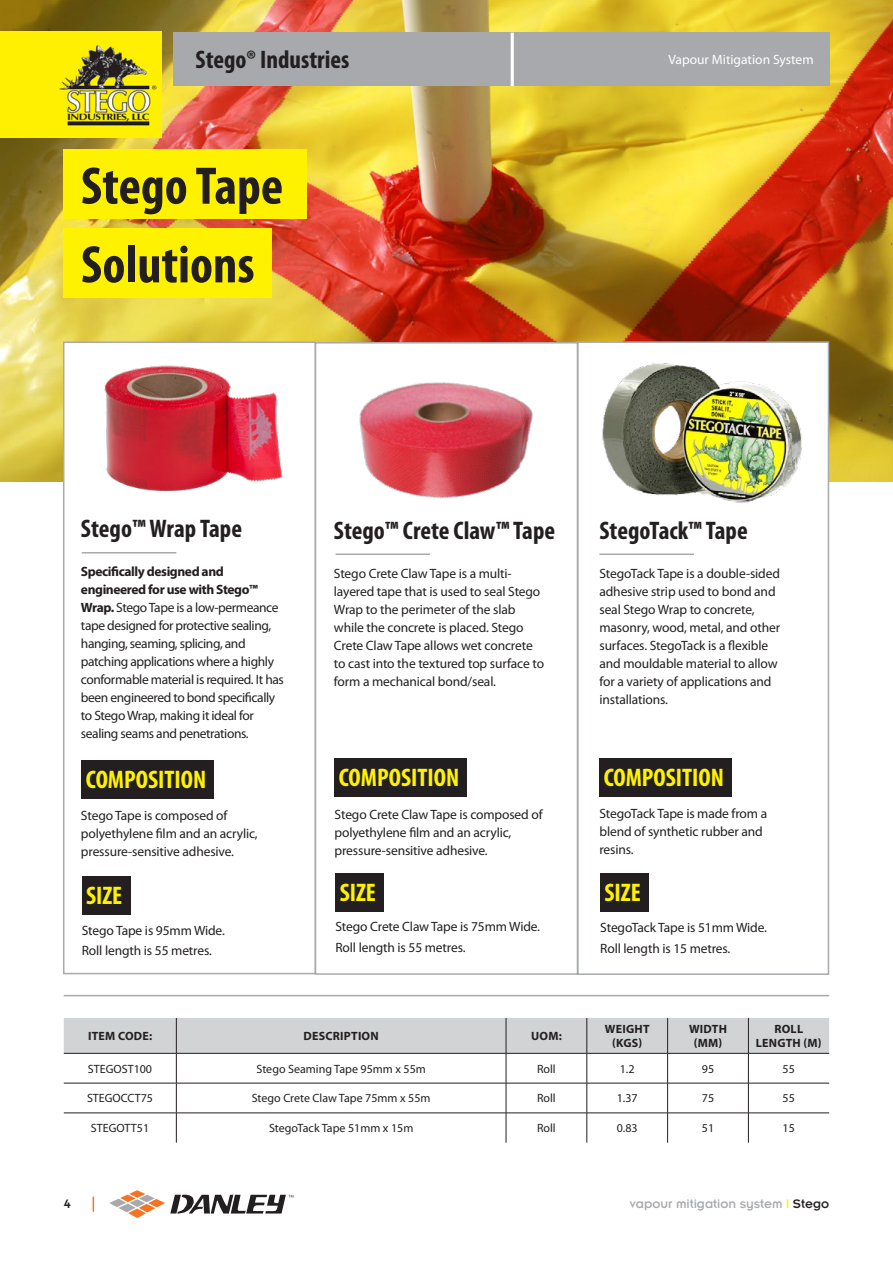
<style>
.page{position:relative;width:893px;height:1263px;background:#fff}
.page>*{position:absolute;margin:0;border:0;box-sizing:border-box;transform-origin:0 0}
.t1{font:700 condensed 53.25px/78.6px "Myriad Pro";color:#231f20}
.t2{font:700 condensed 25.5px "Myriad Pro";color:#231f20}
.t3{font:700 condensed 25.5px "Myriad Pro";color:#fff200}
.t4{font:13.5px/18px "Myriad Pro";letter-spacing:-.01em;color:#231f20}
.t5{font:13.5px/18px "Myriad Pro";letter-spacing:-.03em;color:#231f20}
.t6{font:13.5px "Insignia LT Std";color:#a7a9ac}
.t7{font:13.5px "Myriad Pro";color:#fff}
.t8{font:13.5px "Insignia LT Std";color:#231f20}
.t9{font:12px "Myriad Pro";color:#231f20}
.t10{font:700 12px/14.4px "Myriad Pro";letter-spacing:.02em;color:#231f20;text-align:center}
.s1{font-weight:700}
.s2{color:#fff200}
.s3{color:#231f20}
</style>
<div class="page">
<img style="left:0;top:0;width:893px;height:482px">
<div style="left:577px;top:341px;width:252px;height:634px;background:#fff;border:2px solid #a7a9ac"></div>
<div style="left:315px;top:342px;width:263px;height:633px;background:#fff;border:2px solid #a7a9ac"></div>
<div style="left:63px;top:341px;width:253px;height:633px;background:#fff;border:2px solid #a7a9ac"></div>
<div style="left:63px;top:149px;width:243px;height:70px;background:#fff200"></div>
<div style="left:63px;top:228px;width:208px;height:70px;background:#fff200"></div>
<div style="left:82px;top:876px;width:49px;height:38px;background:#231f20"></div>
<div style="left:335px;top:873px;width:49px;height:38px;background:#231f20"></div>
<div style="left:600px;top:874px;width:49px;height:38px;background:#231f20"></div>
<div style="left:82px;top:761px;width:132px;height:38px;background:#231f20"></div>
<div style="left:335px;top:759px;width:132px;height:38px;background:#231f20"></div>
<div style="left:599px;top:758px;width:133px;height:38px;background:#231f20"></div>
<div style="left:64px;top:1018px;width:765px;height:35px;background:#d1d3d4"></div>
<hr style="left:176px;top:1018px;width:1px;height:35px;background:#231f20">
<hr style="left:506px;top:1018px;width:1px;height:35px;background:#231f20">
<hr style="left:587px;top:1018px;width:1px;height:35px;background:#231f20">
<hr style="left:667px;top:1018px;width:1px;height:35px;background:#231f20">
<hr style="left:748px;top:1018px;width:1px;height:35px;background:#231f20">
<hr style="left:64px;top:1053px;width:112px;height:1px;background:#231f20">
<hr style="left:176px;top:1053px;width:330px;height:1px;background:#231f20">
<hr style="left:176px;top:1053px;width:1px;height:30px;background:#231f20">
<hr style="left:506px;top:1053px;width:81px;height:1px;background:#231f20">
<hr style="left:506px;top:1053px;width:1px;height:30px;background:#231f20">
<hr style="left:587px;top:1053px;width:81px;height:1px;background:#231f20">
<hr style="left:587px;top:1053px;width:1px;height:30px;background:#231f20">
<hr style="left:668px;top:1053px;width:80px;height:1px;background:#231f20">
<hr style="left:667px;top:1053px;width:1px;height:30px;background:#231f20">
<hr style="left:748px;top:1053px;width:81px;height:1px;background:#231f20">
<hr style="left:748px;top:1053px;width:1px;height:30px;background:#231f20">
<hr style="left:176px;top:1083px;width:1px;height:30px;background:#231f20">
<hr style="left:506px;top:1083px;width:1px;height:30px;background:#231f20">
<hr style="left:587px;top:1083px;width:1px;height:30px;background:#231f20">
<hr style="left:667px;top:1083px;width:1px;height:30px;background:#231f20">
<hr style="left:748px;top:1083px;width:1px;height:30px;background:#231f20">
<hr style="left:176px;top:1113px;width:1px;height:30px;background:#231f20">
<hr style="left:506px;top:1113px;width:1px;height:30px;background:#231f20">
<hr style="left:587px;top:1113px;width:1px;height:30px;background:#231f20">
<hr style="left:667px;top:1113px;width:1px;height:30px;background:#231f20">
<hr style="left:748px;top:1113px;width:1px;height:30px;background:#231f20">
<hr style="left:64px;top:1083px;width:112px;height:1px;background:#231f20">
<hr style="left:176px;top:1083px;width:330px;height:1px;background:#231f20">
<hr style="left:506px;top:1083px;width:81px;height:1px;background:#231f20">
<hr style="left:587px;top:1083px;width:81px;height:1px;background:#231f20">
<hr style="left:668px;top:1083px;width:80px;height:1px;background:#231f20">
<hr style="left:748px;top:1083px;width:81px;height:1px;background:#231f20">
<hr style="left:64px;top:1112px;width:112px;height:1px;background:#231f20">
<hr style="left:176px;top:1112px;width:330px;height:1px;background:#231f20">
<hr style="left:506px;top:1112px;width:81px;height:1px;background:#231f20">
<hr style="left:587px;top:1112px;width:81px;height:1px;background:#231f20">
<hr style="left:668px;top:1112px;width:80px;height:1px;background:#231f20">
<hr style="left:748px;top:1112px;width:81px;height:1px;background:#231f20">
<img style="left:601px;top:341px;width:200px;height:162px">
<img style="left:97px;top:341px;width:191px;height:150px">
<img style="left:297px;top:297px;width:283px;height:289px">
<hr style="left:82px;top:552px;width:94px;height:1px;background:#a7a9ac">
<hr style="left:336px;top:553px;width:94px;height:2px;background:#a7a9ac">
<hr style="left:599px;top:553px;width:95px;height:2px;background:#a7a9ac">
<hr style="left:64px;top:995px;width:765px;height:1px;background:#a7a9ac">
<div style="left:173px;top:33px;width:656px;height:53px;background:#a7a9ac"></div>
<hr style="left:511px;top:33px;width:3px;height:53px;background:#fff">
<svg style="left:93px;top:1196px;width:1px;height:16px"></svg>
<div style="left:0;top:31px;width:162px;height:107px;background:#fff001"></div>
<img style="left:59px;top:45px;width:98px;height:81px">
<svg style="left:109px;top:1190px;width:184px;height:28px"></svg>
<h2 class="t2" style="left:195px;top:44px;width:155px">Stego® Industries</h2>
<p class="t7" style="left:668px;top:52px;width:147px">Vapour Mitigation System</p>
<h1 class="t1" style="left:81px;top:146px;width:204px">Stego Tape<br>Solutions</h1>
<h2 class="t2" style="left:81px;top:512px;width:163px">Stego™ Wrap Tape</h2>
<p class="t5" style="left:81px;top:562px;width:204px"><span class="s1">Specifically designed and engineered for use with Stego™ Wrap.</span> Stego Tape is a low-permeance tape designed for protective sealing, hanging, seaming, splicing, and patching applications where a highly conformable material is required. It has been engineered to bond specifically to Stego Wrap, making it ideal for sealing seams and penetrations.</p>
<h2 class="t2" style="left:334px;top:515px;width:223px">Stego™ Crete Claw™ Tape</h2>
<p class="t4" style="left:334px;top:565px;width:212px">Stego Crete Claw Tape is a multi&shy;layered tape that is used to seal Stego Wrap to the perimeter of the slab while the concrete is placed. Stego Crete Claw Tape allows wet concrete to cast into the textured top surface to form a mechanical bond/seal.</p>
<h2 class="t2" style="left:599px;top:515px;width:150px">StegoTack™ Tape</h2>
<p class="t4" style="left:599px;top:565px;width:182px">StegoTack Tape is a double-sided adhesive strip used to bond and seal Stego Wrap to concrete, masonry, wood, metal, and other surfaces. StegoTack is a flexible and mouldable material to allow for a variety of applications and installations.</p>
<h2 class="t3" style="left:86px;top:764px;width:122px">COMPOSITION</h2>
<h2 class="t3" style="left:339px;top:762px;width:122px">COMPOSITION</h2>
<h2 class="t3" style="left:604px;top:761px;width:122px">COMPOSITION</h2>
<p class="t4" style="left:81px;top:807px;width:178px">Stego Tape is composed of polyethylene film and an acrylic, pressure-sensitive adhesive.</p>
<p class="t4" style="left:335px;top:805px;width:210px">Stego Crete Claw Tape is composed of polyethylene film and an acrylic, pressure-sensitive adhesive.</p>
<p class="t4" style="left:599px;top:804px;width:169px">StegoTack Tape is made from a blend of synthetic rubber and resins.</p>
<h2 class="t3" style="left:86px;top:879px;width:38px">SIZE</h2>
<h2 class="t3" style="left:340px;top:876px;width:38px">SIZE</h2>
<h2 class="t3" style="left:604px;top:877px;width:38px">SIZE</h2>
<p class="t4" style="left:82px;top:919px;width:145px;line-height:20.5px">Stego Tape is 95mm Wide.<br>Roll length is 55 metres.</p>
<p class="t4" style="left:335px;top:916px;width:206px;line-height:20.5px">Stego Crete Claw Tape is 75mm Wide.<br>Roll length is 55 metres.</p>
<p class="t4" style="left:600px;top:917px;width:168px;line-height:20.5px">StegoTack Tape is 51mm Wide.<br>Roll length is 15 metres.</p>
<p class="t10" style="left:88px;top:1028px;width:66px">ITEM CODE:</p>
<p class="t10" style="left:304px;top:1028px;width:77px">DESCRIPTION</p>
<p class="t10" style="left:531px;top:1028px;width:32px">UOM:</p>
<p class="t10" style="left:605px;top:1021px;width:46px">WEIGHT (KGS)</p>
<p class="t10" style="left:689px;top:1021px;width:39px">WIDTH (MM)</p>
<p class="t10" style="left:756px;top:1021px;width:67px">ROLL<br>LENGTH (M)</p>
<p class="t9" style="left:88px;top:1061px;width:66px">STEGOST100</p>
<p class="t9" style="left:257px;top:1061px;width:171px">Stego Seaming Tape 95mm x 55m</p>
<p class="t9" style="left:537px;top:1061px;width:20px">Roll</p>
<p class="t9" style="left:620px;top:1061px;width:16px">1.2</p>
<p class="t9" style="left:702px;top:1061px;width:14px">95</p>
<p class="t9" style="left:783px;top:1061px;width:14px">55</p>
<p class="t9" style="left:87px;top:1091px;width:68px">STEGOCCT75</p>
<p class="t9" style="left:252px;top:1091px;width:180px">Stego Crete Claw Tape 75mm x 55m</p>
<p class="t9" style="left:537px;top:1091px;width:20px">Roll</p>
<p class="t9" style="left:617px;top:1091px;width:22px">1.37</p>
<p class="t9" style="left:702px;top:1091px;width:14px">75</p>
<p class="t9" style="left:783px;top:1091px;width:14px">55</p>
<p class="t9" style="left:91px;top:1121px;width:60px">STEGOTT51</p>
<p class="t9" style="left:269px;top:1121px;width:146px">StegoTack Tape 51mm x 15m</p>
<p class="t9" style="left:537px;top:1121px;width:20px">Roll</p>
<p class="t9" style="left:617px;top:1121px;width:22px">0.83</p>
<p class="t9" style="left:702px;top:1121px;width:14px">51</p>
<p class="t9" style="left:783px;top:1121px;width:14px">15</p>
<p class="t8" style="left:64px;top:1197px;width:9px">4</p>
<p class="t6" style="left:630px;top:1197px;width:201px">vapour mitigation system <span class="s2">|</span> <span class="s3">Stego</span></p>
</div>
